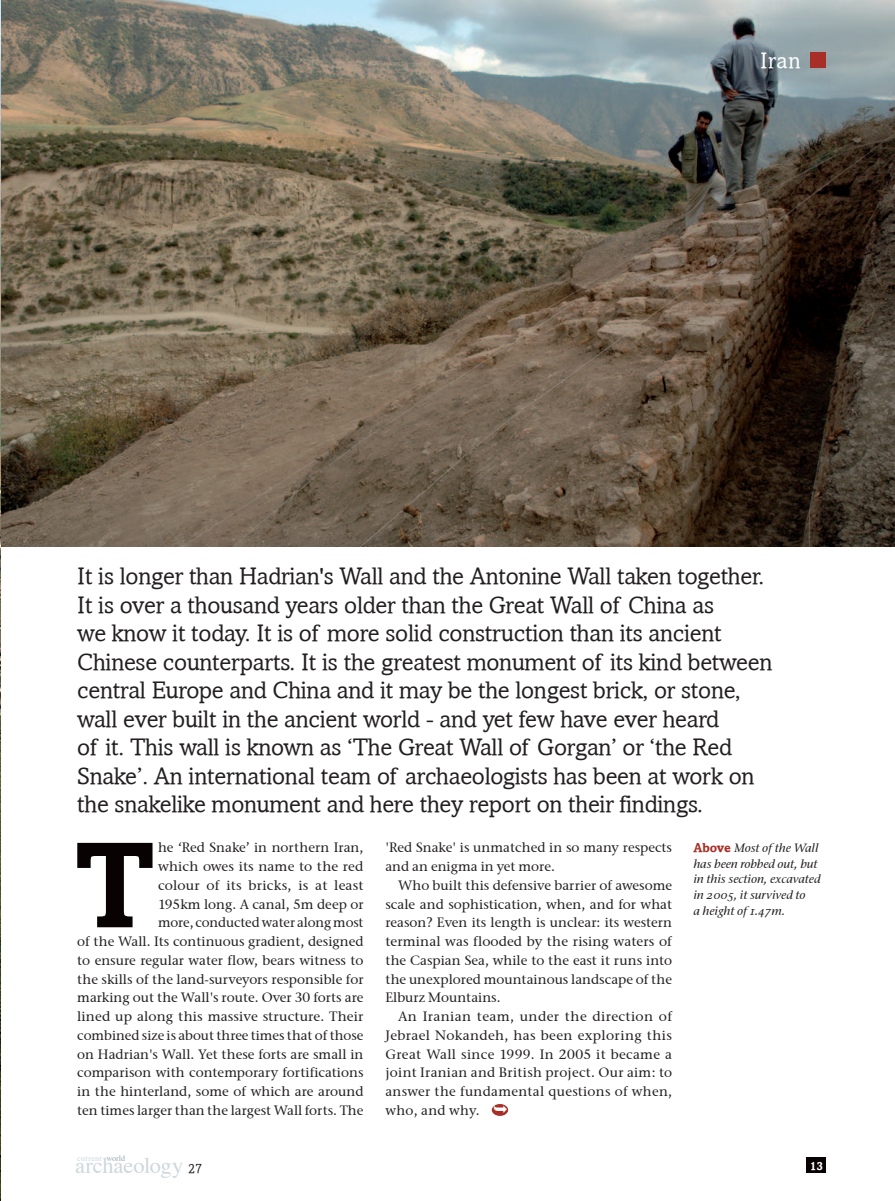
<style>
.page{position:relative;width:895px;height:1201px;background:#fff}
.page>*{position:absolute;margin:0;border:0;box-sizing:border-box;transform-origin:0 0}
.t1{font:700 121.65px "Amasis";color:#080302;scale:.96 1}
.t2{font:24px/28.5px "Amasis";letter-spacing:-.01em;color:#231f20}
.t3{font:22.5px "Times";letter-spacing:-.01em;color:#ced7dd}
.t4{font:22.5px "Amasis";color:#fff}
.t5{font:13.5px/18.8px "Stone Serif ITCTT Medium";color:#231f20;text-align:justify}
.t6{font:12px/15.8px "Stone Serif OSITCTT Medium Ita";color:#231f20}
.t7{font:700 12px "Amasis";color:#fff}
.t8{font:8.25px "Times";letter-spacing:.005em;color:#ced7dd}
.s1{font-family:"Amasis";font-weight:700;font-size:12.75px;color:#a72f28}
.s2{color:#96a9b4}
.s3{font-family:"Amasis";font-size:13.5px;color:#231f20}
</style>
<div class="page">
<img style="left:1px;top:0;width:893px;height:546px">
<img style="left:0;top:2px;width:1px;height:1197px">
<div style="left:806px;top:1157px;width:20px;height:16px;background:#080302"></div>
<svg style="left:491px;top:1104px;width:17px;height:11px"></svg>
<div style="left:810px;top:53px;width:16px;height:15px;background:#a72f28"></div>
<svg style="left:494px;top:1105px;width:13px;height:8px"></svg>
<h3 class="t4" style="left:760px;top:47px;width:42px">Iran</h3>
<p class="t2" style="left:77px;top:562px;width:696px">It is longer than Hadrian's Wall and the Antonine Wall taken together.<br>It is over a thousand years older than the Great Wall of China as<br>we know it today. It is of more solid construction than its ancient Chinese counterparts. It is the greatest monument of its kind between central Europe and China and it may be the longest brick, or stone, wall ever built in the ancient world - and yet few have ever heard<br>of it. This wall is known as ‘The Great Wall of Gorgan’ or ‘the Red Snake’. An international team of archaeologists has been at work on the snakelike monument and here they report on their findings.</p>
<p class="t6" style="left:693px;top:839px;width:128px"><span class="s1">Above</span> Most of the Wall has been robbed out, but in this section, excavated in 2005, it survived to<br>a height of 1.47m.</p>
<p class="t5" style="left:77px;top:838px;width:288px;text-align:right">he ‘Red Snake’ in northern Iran,<br>which owes its name to the red<br>colour of its bricks, is at least<br>195km long. A canal, 5m deep or<br>more, conducted water along most<br>of the Wall. Its continuous gradient, designed to ensure regular water flow, bears witness to the skills of the land-surveyors responsible for marking out the Wall's route. Over 30 forts are lined up along this massive structure. Their combined size is about three times that of those on Hadrian's Wall. Yet these forts are small in comparison with contemporary fortifications in the hinterland, some of which are around ten times larger than the largest Wall forts. The</p>
<p class="t5" style="left:385px;top:838px;width:288px">'Red Snake' is unmatched in so many respects and an enigma in yet more.</p>
<h1 class="t1" style="left:74px;top:811px;width:86px">T</h1>
<p class="t5" style="left:385px;top:875px;width:288px;text-indent:13px">Who built this defensive barrier of awesome scale and sophistication, when, and for what reason? Even its length is unclear: its western terminal was flooded by the rising waters of the Caspian Sea, while to the east it runs into the unexplored mountainous landscape of the Elburz Mountains.</p>
<p class="t5" style="left:385px;top:1006px;width:288px;text-indent:13px">An Iranian team, under the direction of Jebrael Nokandeh, has been exploring this Great Wall since 1999. In 2005 it became a joint Iranian and British project. Our aim: to answer the fundamental questions of when, who, and why.</p>
<p class="t8" style="left:77px;top:1150px;width:50px">current <span class="s2">world</span></p>
<h3 class="t3" style="left:75px;top:1144px;width:128px">archaeology <span class="s3">27</span></h3>
<p class="t7" style="left:809px;top:1158px;width:15px">13</p>
</div>
